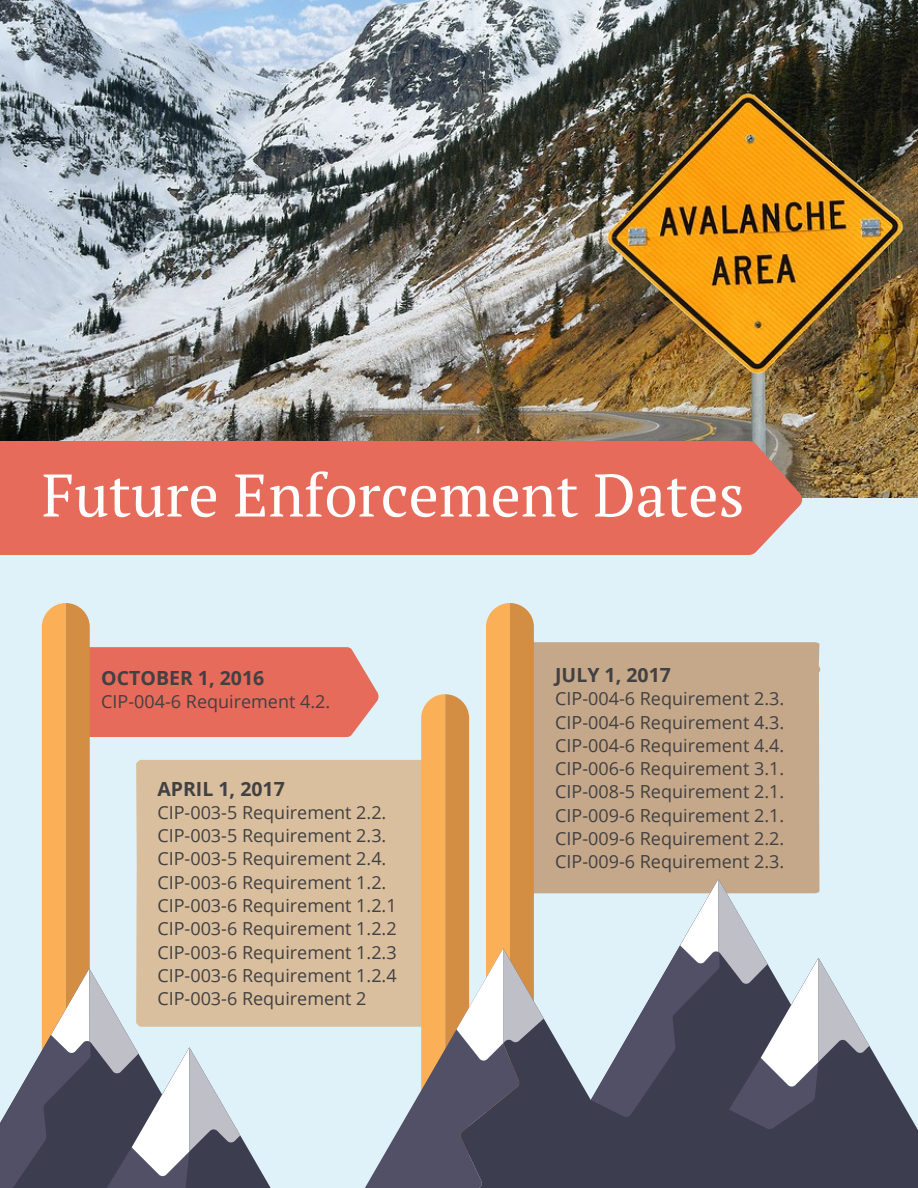
<style>
.page{position:relative;width:918px;height:1188px;background:#fff}
.page>*{position:absolute;margin:0;border:0;box-sizing:border-box;transform-origin:0 0}
.t1{font:60px "PT Serif";color:#fff}
.t2{font:700 19.5px "Open Sans";color:#414042}
.t3{font:18px/23.2px "Open Sans";color:#414042}
</style>
<div class="page">
<div style="left:0;top:498px;width:918px;height:690px;background:#dff2fa"></div>
<img style="left:0;top:0;width:918px;height:498px">
<div style="left:379px;top:760px;width:42px;height:119px;background:#d9bf9e"></div>
<div style="left:544px;top:642px;width:277px;height:237px;background:#c5a889"></div>
<svg style="left:379px;top:879px;width:539px;height:309px"></svg>
<svg style="left:421px;top:603px;width:123px;height:585px"></svg>
<svg style="left:591px;top:879px;width:278px;height:251px"></svg>
<div style="left:0;top:441px;width:803px;height:114px;background:#e76b5a"></div>
<svg style="left:0;top:603px;width:379px;height:585px"></svg>
<h1 class="t1" style="left:42px;top:456px;width:704px">Future Enforcement Dates</h1>
<p class="t2" style="left:101px;top:664px;width:165px">OCTOBER 1, 2016</p>
<p class="t3" style="left:101px;top:690px;width:231px">CIP-004-6 Requirement 4.2.</p>
<p class="t2" style="left:157px;top:775px;width:129px">APRIL 1, 2017</p>
<p class="t3" style="left:157px;top:800px;width:241px">CIP-003-5 Requirement 2.2.<br>CIP-003-5 Requirement 2.3.<br>CIP-003-5 Requirement 2.4.<br>CIP-003-6 Requirement 1.2.<br>CIP-003-6 Requirement 1.2.1<br>CIP-003-6 Requirement 1.2.2<br>CIP-003-6 Requirement 1.2.3<br>CIP-003-6 Requirement 1.2.4<br>CIP-003-6 Requirement 2</p>
<p class="t2" style="left:555px;top:661px;width:117px">JULY 1, 2017</p>
<p class="t3" style="left:555px;top:687px;width:231px;text-align:justify">CIP-004-6 Requirement 2.3.<br>CIP-004-6 Requirement 4.3.<br>CIP-004-6 Requirement 4.4.<br>CIP-006-6 Requirement 3.1.<br>CIP-008-5 Requirement 2.1.<br>CIP-009-6 Requirement 2.1.<br>CIP-009-6 Requirement 2.2.<br>CIP-009-6 Requirement 2.3.</p>
</div>
